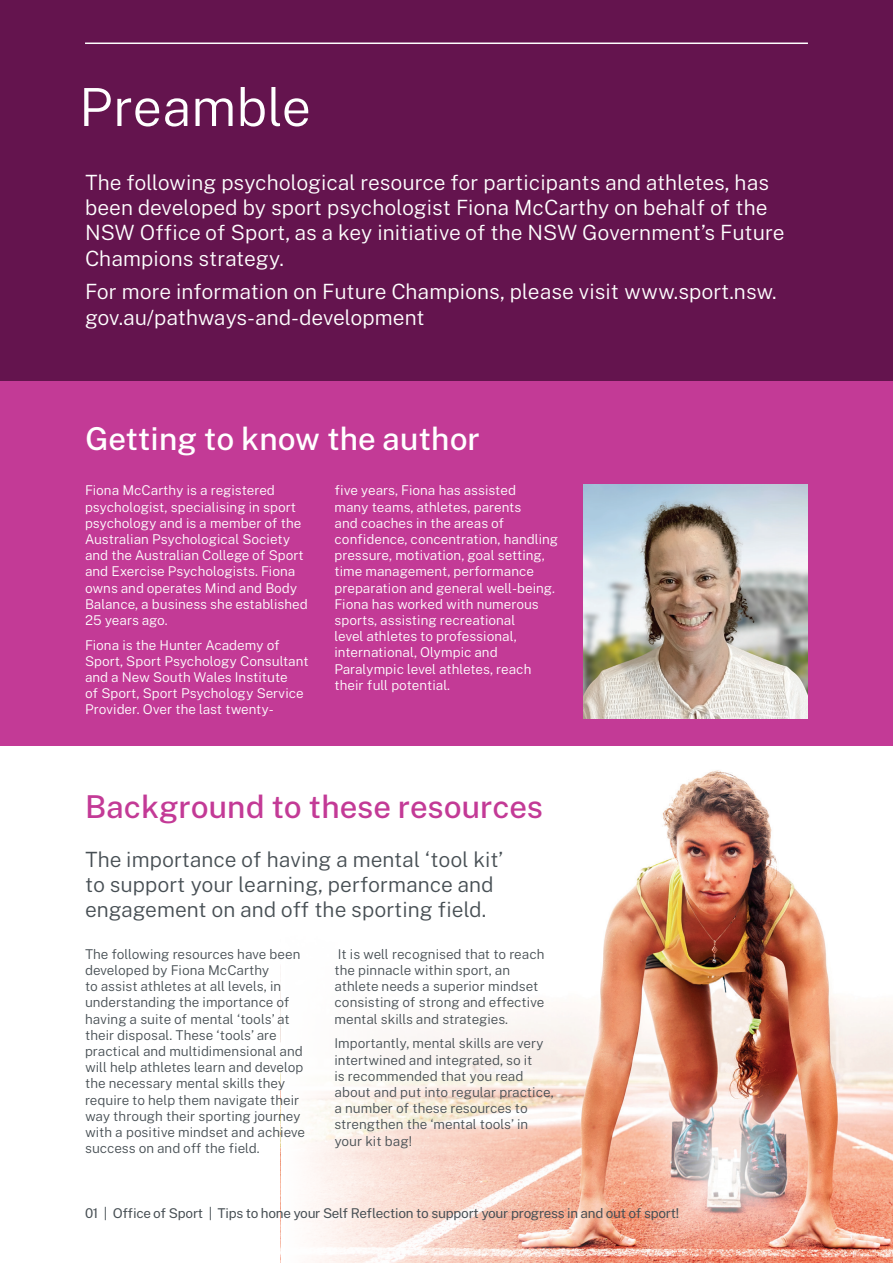
<style>
.page{position:relative;width:893px;height:1263px;background:#fff}
.page>*{position:absolute;margin:0;border:0;box-sizing:border-box;transform-origin:0 0}
.t1{font:300 52.5px "Public Sans";color:#fff}
.t2{font:500 31.5px "Public Sans";letter-spacing:-.005em;color:#c33a96}
.t3{font:500 31.5px "Public Sans";color:#fff}
.t4{font:300 21px/25.2px "Public Sans";color:#fff}
.t5{font:300 21px/25.2px "Public Sans";color:#474f54}
.t6{font:300 13.5px/16.2px "Public Sans";color:#fff}
.t7{font:300 13.5px/16.2px "Public Sans";color:#474f54}
.t8{font:13.5px "Public Sans";letter-spacing:-.02em;color:#474f54}
</style>
<div class="page">
<img style="left:680px;top:770px;width:213px;height:493px">
<svg style="left:304px;top:789px;width:376px;height:474px"></svg>
<div style="left:0;top:0;width:893px;height:383px;background:#64144e"></div>
<div style="left:0;top:381px;width:893px;height:365px;background:#c33a96"></div>
<hr style="left:85px;top:43px;width:723px;height:1px;background:#fff">
<img style="left:584px;top:485px;width:224px;height:234px">
<h1 class="t1" style="left:79px;top:68px;width:234px">Preamble</h1>
<h3 class="t4" style="left:85px;top:169px;width:701px">The following psychological resource for participants and athletes, has been developed by sport psychologist Fiona McCarthy on behalf of the NSW Office of Sport, as a key initiative of the NSW Government’s Future Champions strategy.</h3>
<h3 class="t4" style="left:85px;top:278px;width:693px">For more information on Future Champions, please visit www.sport.nsw. gov.au/pathways-and-development</h3>
<h2 class="t3" style="left:85px;top:415px;width:397px">Getting to know the author</h2>
<p class="t6" style="left:85px;top:482px;width:224px">Fiona McCarthy is a registered psychologist, specialising in sport psychology and is a member of the<br>Australian Psychological Society and the Australian College of Sport and Exercise Psychologists. Fiona owns and operates Mind and Body<br>Balance, a business she established<br>25 years ago.</p>
<p class="t6" style="left:85px;top:636px;width:225px">Fiona is the Hunter Academy of<br>Sport, Sport Psychology Consultant and a New South Wales Institute<br>of Sport, Sport Psychology Service<br>Provider. Over the last twenty-</p>
<p class="t6" style="left:334px;top:482px;width:225px">five years, Fiona has assisted<br>many teams, athletes, parents<br>and coaches in the areas of confidence, concentration, handling pressure, motivation, goal setting, time management, performance preparation and general well-being.<br>Fiona has worked with numerous sports, assisting recreational<br>level athletes to professional, international, Olympic and<br>Paralympic level athletes, reach their full potential.</p>
<h2 class="t2" style="left:85px;top:783px;width:460px">Background to these resources</h2>
<h3 class="t5" style="left:85px;top:846px;width:420px">The importance of having a mental ‘tool kit’ to support your learning, performance and engagement on and off the sporting field.</h3>
<p class="t7" style="left:85px;top:945px;width:222px">The following resources have been developed by Fiona McCarthy<br>to assist athletes at all levels, in understanding the importance of having a suite of mental ‘tools’ at their disposal. These ‘tools’ are practical and multidimensional and will help athletes learn and develop the necessary mental skills they require to help them navigate their way through their sporting journey with a positive mindset and achieve success on and off the field.</p>
<p class="t7" style="left:334px;top:945px;width:212px">It is well recognised that to reach the pinnacle within sport, an athlete needs a superior mindset consisting of strong and effective mental skills and strategies.</p>
<p class="t7" style="left:334px;top:1035px;width:221px">Importantly, mental skills are very intertwined and integrated, so it<br>is recommended that you read about and put into regular practice, a number of these resources to strengthen the ‘mental tools’ in your kit bag!</p>
<p class="t8" style="left:85px;top:1203px;width:596px">01 | Office of Sport | Tips to hone your Self Reflection to support your progress in and out of sport!</p>
</div>
